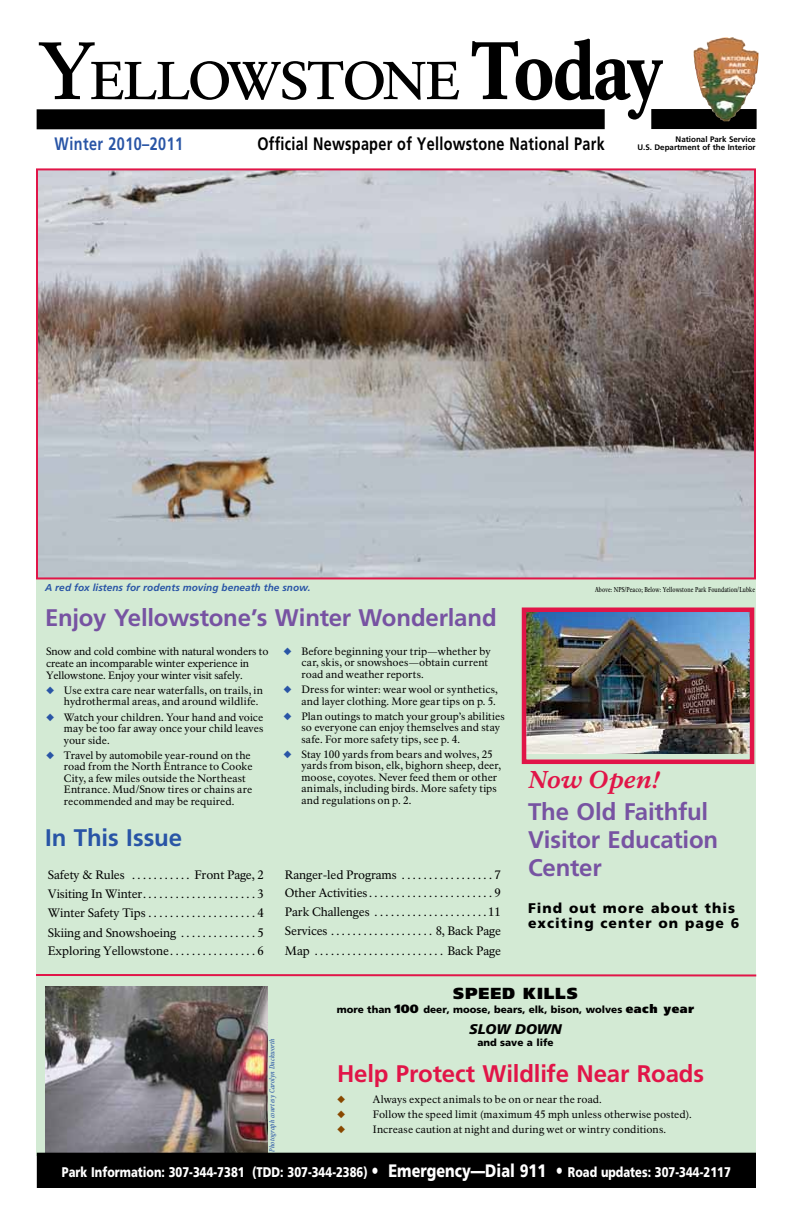
<style>
.page{position:relative;width:792px;height:1224px;background:#fff}
.page>*{position:absolute;margin:0;border:0;box-sizing:border-box;transform-origin:0 0}
.t1{font:500 52.5px "NPS Rawlinson OT";letter-spacing:-.03em;color:#000}
.t2{font:700 24px/28px "Frutiger LT Std";letter-spacing:-.005em;color:#7753a2}
.t3{font:700 24px "Frutiger LT Std";letter-spacing:-.01em;color:#e11548}
.t4{font:700 24px "Frutiger LT Std";letter-spacing:-.005em;color:#2955a6}
.t5{font:italic 800 24px "NPS Rawlinson OT";color:#e11548}
.t6{font:700 18px "Frutiger LT Std";letter-spacing:.02em;color:#000;scale:.8 1}
.t7{font:700 18px "Frutiger LT Std";letter-spacing:.03em;color:#2955a6;scale:.8 1}
.t8{font:900 16px "Frutiger LT Std";letter-spacing:.05em;color:#000}
.t9{font:900 14px "Frutiger LT Std";color:#fff;scale:.8 1}
.t10{font:900 14px/15px "Frutiger LT Std";letter-spacing:.075em;color:#000}
.t11{font:italic 900 14px "Frutiger LT Std";color:#000}
.t12{font:12px "NPS Rawlinson OT";letter-spacing:-.01em;color:#000}
.t13{font:10.5px/11.5px "NPS Rawlinson OT";color:#000}
.t14{font:10.5px/11.5px "NPS Rawlinson OT";letter-spacing:.02em;color:#000}
.t15{font:900 10px "Frutiger LT Std";color:#000}
.t16{font:italic 700 10px "Frutiger LT Std";letter-spacing:.005em;color:#2955a6}
.t17{font:700 8px/8px "Frutiger LT Std";color:#000;text-align:right}
.t18{font:7px "NPS Rawlinson OT Cond";letter-spacing:.01em;color:#000;scale:.9 1}
.t19{font:italic 7px "NPS Rawlinson OT Cond";letter-spacing:.02em;color:#2955a6}
.s1{font-size:80px}
.s2{font-family:"NPS Rawlinson OT Cond";font-weight:800;font-size:80px}
.s3{color:#2955a6}
.s4{font-size:12px}
.s5{font-size:18px}
</style>
<div class="page">
<div style="left:37px;top:571px;width:719px;height:585px;background:#d3ead4"></div>
<svg style="left:36px;top:973px;width:721px;height:4px"></svg>
<img style="left:39px;top:171px;width:714px;height:405px">
<div style="left:36px;top:168px;width:720px;height:411px;border:2px solid #e11548"></div>
<img style="left:45px;top:986px;width:222px;height:167px">
<div style="left:38px;top:1154px;width:717px;height:33px;background:#000"></div>
<div style="left:37px;top:1153px;width:719px;height:35px;border:2px solid #000"></div>
<div style="left:37px;top:109px;width:568px;height:20px;background:#000"></div>
<div style="left:651px;top:109px;width:106px;height:20px;background:#000"></div>
<img style="left:694px;top:37px;width:64px;height:84px">
<img style="left:528px;top:613px;width:220px;height:140px">
<div style="left:522px;top:607px;width:232px;height:157px;border:5px solid #e11548"></div>
<h1 class="t1" style="left:38px;top:49px;width:628px"><span class="s1">Y</span>ELLOWSTONE <span class="s2">Today</span></h1>
<h3 class="t7" style="left:55px;top:133px;width:162px">Winter 2010–2011</h3>
<h3 class="t6" style="left:257px;top:133px;width:436px">Official Newspaper of Yellowstone National Park</h3>
<p class="t17" style="left:637px;top:135px;width:120px">National Park Service<br>U.S. Department of the Interior</p>
<p class="t16" style="left:45px;top:582px;width:267px">A red fox listens for rodents moving beneath the snow.</p>
<p class="t18" style="left:595px;top:586px;width:179px">Above: NPS/Peaco; Below: Yellowstone Park Foundation/Lubke</p>
<h2 class="t2" style="left:45px;top:603px;width:453px">Enjoy Yellowstone’s Winter Wonderland</h2>
<p class="t13" style="left:46px;top:645px;width:224px;line-height:12px">Snow and cold combine with natural wonders to create an incomparable winter experience in<br>Yellowstone. Enjoy your winter visit safely.</p>
<p class="t14" style="left:64px;top:685px;width:201px;text-indent:-18px"><span class="s3">◆</span> Use extra care near waterfalls, on trails, in hydrothermal areas, and around wildlife.</p>
<p class="t13" style="left:64px;top:711px;width:201px;text-align:justify;text-indent:-18px"><span class="s3">◆</span> Watch your children. Your hand and voice may be too far away once your child leaves your side.</p>
<p class="t13" style="left:64px;top:749px;width:190px;text-indent:-18px"><span class="s3">◆</span> Travel by automobile year-round on the road from the North Entrance to Cooke City, a few miles outside the Northeast Entrance. Mud/Snow tires or chains are recommended and may be required.</p>
<h2 class="t4" style="left:45px;top:823px;width:138px">In This Issue</h2>
<p class="t12" style="left:48px;top:867px;width:88px">Safety &amp; Rules ............</p>
<p class="t12" style="left:194px;top:867px;width:71px">Front Page, 2</p>
<p class="t12" style="left:48px;top:887px;width:97px">Visiting In Winter .....................</p>
<p class="t12" style="left:258px;top:887px;width:8px">3</p>
<p class="t12" style="left:48px;top:906px;width:105px">Winter Safety Tips .....................</p>
<p class="t12" style="left:258px;top:906px;width:8px">4</p>
<p class="t12" style="left:48px;top:925px;width:137px">Skiing and Snowshoeing ...............</p>
<p class="t12" style="left:258px;top:925px;width:8px">5</p>
<p class="t12" style="left:48px;top:943px;width:124px">Exploring Yellowstone ................</p>
<p class="t12" style="left:258px;top:943px;width:8px">6</p>
<p class="t13" style="left:302px;top:646px;width:191px;text-indent:-18px"><span class="s3">◆</span> Before beginning your trip—whether by car, skis, or snowshoes—obtain current road and weather reports.</p>
<p class="t13" style="left:284px;top:684px;width:216px;text-align:right"><span class="s3">◆</span> Dress for winter: wear wool or synthetics, and layer clothing. More gear tips on p. 5.</p>
<p class="t13" style="left:302px;top:710px;width:205px;text-indent:-18px"><span class="s3">◆</span> Plan outings to match your group’s abilities so everyone can enjoy themselves and stay safe. For more safety tips, see p. 4.</p>
<p class="t13" style="left:302px;top:748px;width:201px;text-indent:-18px"><span class="s3">◆</span> Stay 100 yards from bears and wolves, 25 yards from bison, elk, bighorn sheep, deer, moose, coyotes. Never feed them or other animals, including birds. More safety tips and regulations on p. 2.</p>
<p class="t12" style="left:285px;top:867px;width:121px">Ranger-led Programs ..................</p>
<p class="t12" style="left:495px;top:867px;width:8px">7</p>
<p class="t12" style="left:285px;top:885px;width:86px">Other Activities .......................</p>
<p class="t12" style="left:495px;top:885px;width:8px">9</p>
<p class="t12" style="left:285px;top:905px;width:94px">Park Challenges .....................</p>
<p class="t12" style="left:488px;top:905px;width:14px">11</p>
<p class="t12" style="left:285px;top:924px;width:50px">Services ....................</p>
<p class="t12" style="left:436px;top:924px;width:67px">8, Back Page</p>
<p class="t12" style="left:285px;top:943px;width:34px">Map .........................</p>
<p class="t12" style="left:448px;top:943px;width:55px">Back Page</p>
<h2 class="t5" style="left:528px;top:765px;width:134px">Now Open!</h2>
<h2 class="t2" style="left:528px;top:798px;width:192px">The Old Faithful<br>Visitor Education<br>Center</h2>
<h3 class="t10" style="left:528px;top:901px;width:213px">Find out more about this exciting center on page 6</h3>
<p class="t19" style="left:268px;top:1152px;width:115px;rotate:-90deg">Photograph courtesy Carolyn Duckworth</p>
<h3 class="t8" style="left:453px;top:983px;width:126px">SPEED KILLS</h3>
<p class="t15" style="left:337px;top:1003px;width:359px">more than <span class="s4">100</span> deer, moose, bears, elk, bison, wolves <span class="s4">each year</span></p>
<h3 class="t11" style="left:469px;top:1021px;width:94px">SLOW DOWN</h3>
<p class="t15" style="left:477px;top:1036px;width:78px">and save a life</p>
<h2 class="t3" style="left:337px;top:1060px;width:369px">Help Protect Wildlife Near Roads</h2>
<p class="t13" style="left:373px;top:1093px;width:230px">Always expect animals to be on or near the road.</p>
<p class="t13" style="left:373px;top:1108px;width:320px">Follow the speed limit (maximum 45 mph unless otherwise posted).</p>
<p class="t13" style="left:373px;top:1124px;width:295px">Increase caution at night and during wet or wintry conditions.</p>
<h3 class="t9" style="left:62px;top:1164px;width:838px">Park Information: 307-344-7381 (TDD: 307-344-2386) <span class="s5">• Emergency—Dial 911 •</span> Road updates: 307-344-2117</h3>
</div>
